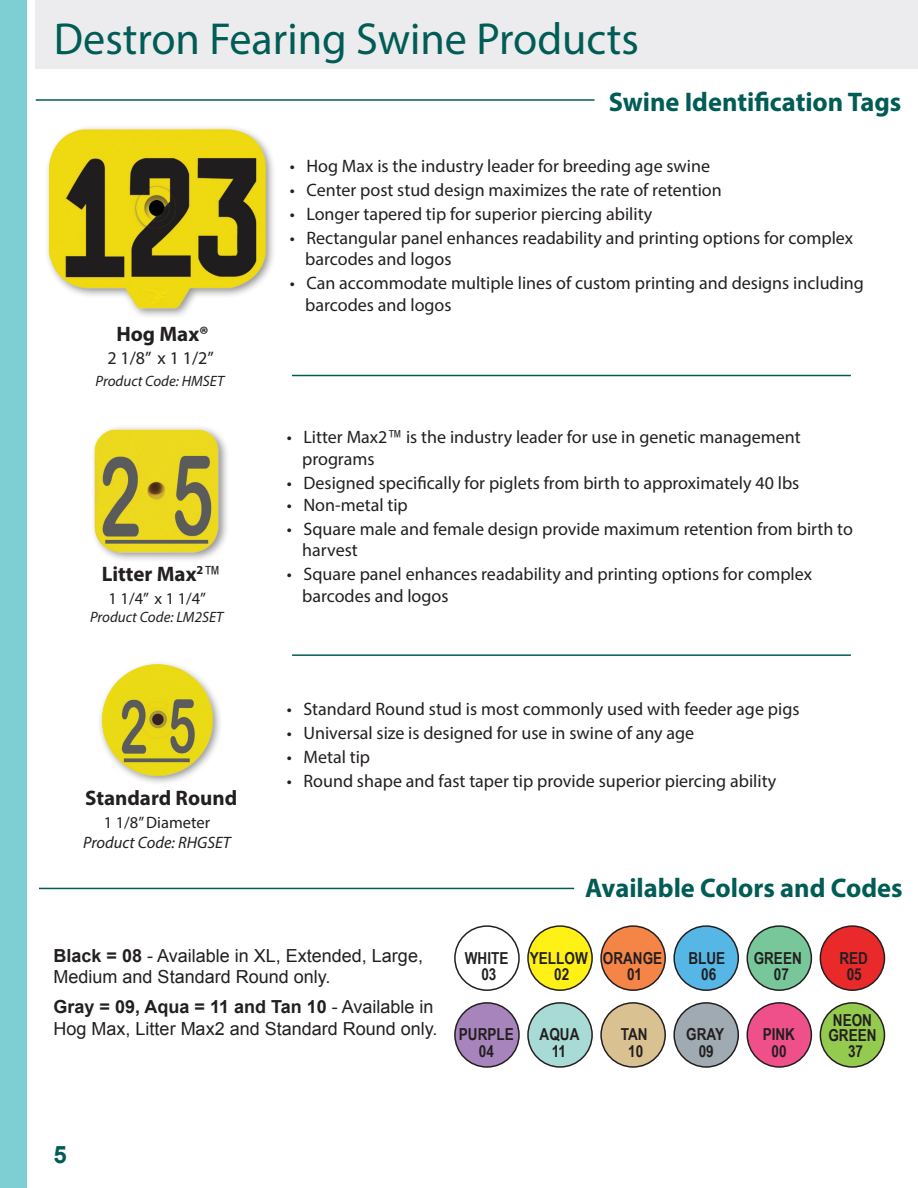
<style>
.page{position:relative;width:918px;height:1188px;background:#fff}
.page>*{position:absolute;margin:0;border:0;box-sizing:border-box;transform-origin:0 0}
.t1{font:45px "Myriad Pro";color:#005c55}
.t2{font:700 27px "Myriad Pro";color:#005c55}
.t3{font:700 24px "Arial";color:#005c55}
.t4{font:700 21px "Myriad Pro";color:#231f20}
.t5{font:18px/21.6px "Myriad Pro";color:#231f20}
.t6{font:18px/21.6px "Arial";color:#231f20}
.t7{font:700 16.5px/15px "Arial Narrow";color:#231f20}
.t8{font:16.5px "Myriad Pro";color:#231f20}
.t9{font:italic 16.5px "Myriad Pro";color:#231f20}
.t10{font:italic 15px "Myriad Pro";color:#231f20}
.s1{font-family:"Arial Narrow";font-weight:400}
.s2{font-family:"Arial Narrow"}
.s3{font-weight:700}
</style>
<div class="page">
<div style="left:36px;top:0;width:882px;height:68px;background:#ececee"></div>
<div style="left:45px;top:124px;width:232px;height:196px;background:#231f20;opacity:.5"></div>
<img style="left:45px;top:125px;width:224px;height:191px">
<img style="left:93px;top:427px;width:134px;height:133px">
<svg style="left:105px;top:540px;width:103px;height:4px"></svg>
<div style="left:97px;top:660px;width:127px;height:126px;background:#231f20;opacity:.5"></div>
<img style="left:97px;top:660px;width:121px;height:118px">
<svg style="left:124px;top:758px;width:66px;height:4px"></svg>
<div style="left:454px;top:925px;width:66px;height:66px;border:2px solid #231f20;border-radius:50%"></div>
<div style="left:455px;top:1003px;width:64px;height:64px;background:#a884bc;border-radius:50%"></div>
<div style="left:454px;top:1002px;width:66px;height:66px;border:2px solid #231f20;border-radius:50%"></div>
<div style="left:601px;top:926px;width:64px;height:64px;background:#f58546;border-radius:50%"></div>
<div style="left:600px;top:925px;width:66px;height:66px;border:2px solid #231f20;border-radius:50%"></div>
<div style="left:601px;top:1003px;width:64px;height:64px;background:#dac192;border-radius:50%"></div>
<div style="left:600px;top:1002px;width:66px;height:66px;border:2px solid #231f20;border-radius:50%"></div>
<div style="left:747px;top:926px;width:64px;height:64px;background:#77c79a;border-radius:50%"></div>
<div style="left:747px;top:925px;width:65px;height:66px;border:2px solid #231f20;border-radius:50%"></div>
<div style="left:747px;top:1003px;width:64px;height:64px;background:#f05089;border-radius:50%"></div>
<div style="left:747px;top:1002px;width:65px;height:66px;border:2px solid #231f20;border-radius:50%"></div>
<div style="left:528px;top:926px;width:64px;height:64px;background:#fff116;border-radius:50%"></div>
<div style="left:527px;top:925px;width:66px;height:66px;border:2px solid #231f20;border-radius:50%"></div>
<div style="left:528px;top:1003px;width:64px;height:64px;background:#a9dbd6;border-radius:50%"></div>
<div style="left:527px;top:1002px;width:66px;height:66px;border:2px solid #231f20;border-radius:50%"></div>
<div style="left:674px;top:926px;width:64px;height:64px;background:#56b7e7;border-radius:50%"></div>
<div style="left:673px;top:925px;width:66px;height:66px;border:2px solid #231f20;border-radius:50%"></div>
<div style="left:674px;top:1003px;width:64px;height:64px;background:#9faab2;border-radius:50%"></div>
<div style="left:673px;top:1002px;width:66px;height:66px;border:2px solid #231f20;border-radius:50%"></div>
<div style="left:820px;top:926px;width:64px;height:64px;background:#e9292a;border-radius:50%"></div>
<div style="left:820px;top:925px;width:65px;height:66px;border:2px solid #231f20;border-radius:50%"></div>
<div style="left:820px;top:1003px;width:64px;height:64px;background:#94ca4e;border-radius:50%"></div>
<div style="left:820px;top:1002px;width:65px;height:66px;border:2px solid #231f20;border-radius:50%"></div>
<hr style="left:36px;top:99px;width:559px;height:2px;background:#005c55">
<hr style="left:292px;top:375px;width:559px;height:1px;background:#005c55">
<hr style="left:292px;top:654px;width:559px;height:2px;background:#005c55">
<hr style="left:39px;top:888px;width:535px;height:1px;background:#005c55">
<div style="left:0;top:0;width:27px;height:1188px;background:#7dcfd4"></div>
<h1 class="t1" style="left:54px;top:12px;width:587px">Destron Fearing Swine Products</h1>
<h2 class="t2" style="left:609px;top:85px;width:294px">Swine Identification Tags</h2>
<p class="t4" style="left:116px;top:320px;width:94px">Hog Max®</p>
<p class="t5" style="left:107px;top:347px;width:108px">2 1/8” x 1 1/2”</p>
<p class="t10" style="left:96px;top:371px;width:130px">Product Code: HMSET</p>
<p class="t4" style="left:102px;top:561px;width:120px">Litter Max<sup>2</sup><span class="s1">™</span></p>
<p class="t8" style="left:109px;top:588px;width:99px">1 1/4” x 1 1/4”</p>
<p class="t10" style="left:90px;top:607px;width:135px">Product Code: LM2SET</p>
<p class="t4" style="left:85px;top:784px;width:154px">Standard Round</p>
<p class="t8" style="left:104px;top:812px;width:108px">1 1/8” Diameter</p>
<p class="t9" style="left:83px;top:832px;width:149px">Product Code: RHGSET</p>
<p class="t5" style="left:290px;top:155px;width:422px">• Hog Max is the industry leader for breeding age swine</p>
<p class="t5" style="left:290px;top:178px;width:433px">• Center post stud design maximizes the rate of retention</p>
<p class="t5" style="left:290px;top:202px;width:364px">• Longer tapered tip for superior piercing ability</p>
<p class="t5" style="left:305px;top:226px;width:550px;text-indent:-15px">• Rectangular panel enhances readability and printing options for complex barcodes and logos</p>
<p class="t5" style="left:305px;top:272px;width:560px;text-indent:-15px">• Can accommodate multiple lines of custom printing and designs including barcodes and logos</p>
<p class="t5" style="left:302px;top:426px;width:500px;text-indent:-15px">• Litter Max2<span class="s2">™</span> is the industry leader for use in genetic management programs</p>
<p class="t5" style="left:287px;top:472px;width:514px">• Designed specifically for piglets from birth to approximately 40 lbs</p>
<p class="t5" style="left:287px;top:494px;width:122px">• Non-metal tip</p>
<p class="t5" style="left:302px;top:518px;width:552px;text-indent:-15px">• Square male and female design provide maximum retention from birth to harvest</p>
<p class="t5" style="left:302px;top:563px;width:511px;text-indent:-15px">• Square panel enhances readability and printing options for complex barcodes and logos</p>
<p class="t5" style="left:287px;top:698px;width:514px">• Standard Round stud is most commonly used with feeder age pigs</p>
<p class="t5" style="left:287px;top:722px;width:409px">• Universal size is designed for use in swine of any age</p>
<p class="t5" style="left:287px;top:746px;width:85px">• Metal tip</p>
<p class="t5" style="left:287px;top:770px;width:491px">• Round shape and fast taper tip provide superior piercing ability</p>
<h2 class="t2" style="left:585px;top:870px;width:319px">Available Colors and Codes</h2>
<p class="t6" style="left:54px;top:945px;width:371px"><span class="s3">Black = 08</span> - Available in XL, Extended, Large,<br>Medium and Standard Round only.</p>
<p class="t6" style="left:54px;top:997px;width:385px"><span class="s3">Gray = 09, Aqua = 11 and Tan 10</span> - Available in<br>Hog Max, Litter Max2 and Standard Round only.</p>
<p class="t7" style="left:465px;top:950px;width:45px">WHITE</p>
<p class="t7" style="left:530px;top:950px;width:134px">YELLOW ORANGE</p>
<p class="t7" style="left:688px;top:950px;width:38px">BLUE</p>
<p class="t7" style="left:754px;top:950px;width:50px">GREEN</p>
<p class="t7" style="left:839px;top:950px;width:30px">RED</p>
<p class="t7" style="left:481px;top:966px;width:17px">03</p>
<p class="t7" style="left:554px;top:966px;width:17px">02</p>
<p class="t7" style="left:627px;top:966px;width:17px">01</p>
<p class="t7" style="left:701px;top:966px;width:17px">06</p>
<p class="t7" style="left:774px;top:966px;width:17px">07</p>
<p class="t7" style="left:847px;top:966px;width:17px">05</p>
<p class="t7" style="left:828px;top:1012px;width:50px">NEON<br>GREEN</p>
<p class="t7" style="left:459px;top:1026px;width:56px">PURPLE</p>
<p class="t7" style="left:540px;top:1026px;width:41px">AQUA</p>
<p class="t7" style="left:621px;top:1026px;width:28px">TAN</p>
<p class="t7" style="left:686px;top:1026px;width:39px">GRAY</p>
<p class="t7" style="left:763px;top:1026px;width:34px">PINK</p>
<p class="t7" style="left:479px;top:1042px;width:17px">04</p>
<p class="t7" style="left:552px;top:1042px;width:16px">11</p>
<p class="t7" style="left:628px;top:1042px;width:17px">10</p>
<p class="t7" style="left:699px;top:1042px;width:17px">09</p>
<p class="t7" style="left:771px;top:1042px;width:17px">00</p>
<p class="t7" style="left:848px;top:1042px;width:17px">37</p>
<h3 class="t3" style="left:54px;top:1139px;width:15px">5</h3>
</div>
